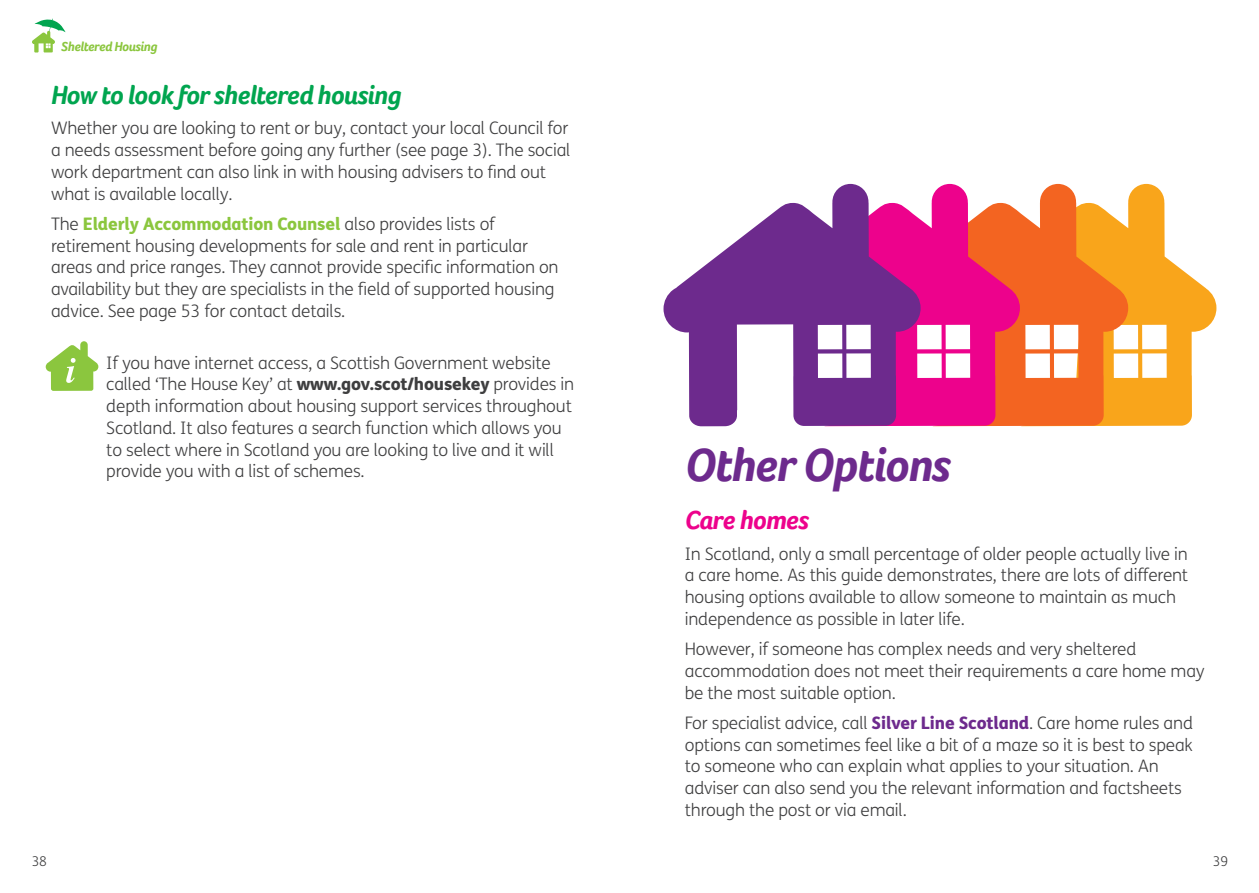
<style>
.page{position:relative;width:1259px;height:893px;background:#fff}
.page>*{position:absolute;margin:0;border:0;box-sizing:border-box;transform-origin:0 0}
.t1{font:italic 700 48px "Foco Age UK";letter-spacing:-.025em;color:#6d2a8d}
.t2{font:italic 700 27px "Foco Age UK";letter-spacing:-.025em;color:#00a54f}
.t3{font:italic 700 27px "Foco Age UK";letter-spacing:-.025em;color:#ed028c}
.t4{font:300 17.25px/21.8px "FS Me";letter-spacing:-.01em;color:#3e3e3f}
.t5{font:italic 700 13.5px "Foco Age UK";letter-spacing:-.025em;color:#8bc63e}
.t6{font:300 13.5px "FS Me";color:#3e3e3f}
.s1{font-weight:800;color:#8bc63e}
.s2{font-weight:800}
.s3{font-weight:800;color:#6d2a8d}
</style>
<div class="page">
<svg style="left:32px;top:18px;width:33px;height:35px"></svg>
<svg style="left:1128px;top:184px;width:88px;height:242px;fill:#f9a51b"></svg>
<svg style="left:1020px;top:184px;width:108px;height:242px;fill:#f36421"></svg>
<svg style="left:920px;top:184px;width:100px;height:242px;fill:#ed028c"></svg>
<svg style="left:663px;top:184px;width:257px;height:242px;fill:#6d2a8d"></svg>
<svg style="left:46px;top:341px;width:52px;height:50px"></svg>
<p class="t5" style="left:61px;top:39px;width:98px">Sheltered Housing</p>
<h2 class="t2" style="left:51px;top:79px;width:352px">How to look for sheltered housing</h2>
<p class="t4" style="left:51px;top:117px;width:521px">Whether you are looking to rent or buy, contact your local Council for a needs assessment before going any further (see page 3). The social work department can also link in with housing advisers to find out what is available locally.</p>
<p class="t4" style="left:51px;top:213px;width:509px">The <span class="s1">Elderly Accommodation Counsel</span> also provides lists of retirement housing developments for sale and rent in particular areas and price ranges. They cannot provide specific information on availability but they are specialists in the field of supported housing advice. See page 53 for contact details.</p>
<p class="t4" style="left:106px;top:351px;width:469px">If you have internet access, a Scottish Government website called ‘The House Key’ at <span class="s2">www.gov.scot/housekey</span> provides in depth information about housing support services throughout Scotland. It also features a search function which allows you to select where in Scotland you are looking to live and it will provide you with a list of schemes.</p>
<h1 class="t1" style="left:685px;top:437px;width:268px">Other Options</h1>
<h2 class="t3" style="left:685px;top:504px;width:126px">Care homes</h2>
<p class="t4" style="left:685px;top:542px;width:505px">In Scotland, only a small percentage of older people actually live in a care home. As this guide demonstrates, there are lots of different housing options available to allow someone to maintain as much independence as possible in later life.</p>
<p class="t4" style="left:685px;top:638px;width:521px">However, if someone has complex needs and very sheltered accommodation does not meet their requirements a care home may be the most suitable option.</p>
<p class="t4" style="left:685px;top:712px;width:510px">For specialist advice, call <span class="s3">Silver Line Scotland</span>. Care home rules and options can sometimes feel like a bit of a maze so it is best to speak to someone who can explain what applies to your situation. An adviser can also send you the relevant information and factsheets through the post or via email.</p>
<p class="t6" style="left:32px;top:852px;width:17px">38</p>
<p class="t6" style="left:1213px;top:852px;width:17px">39</p>
</div>
